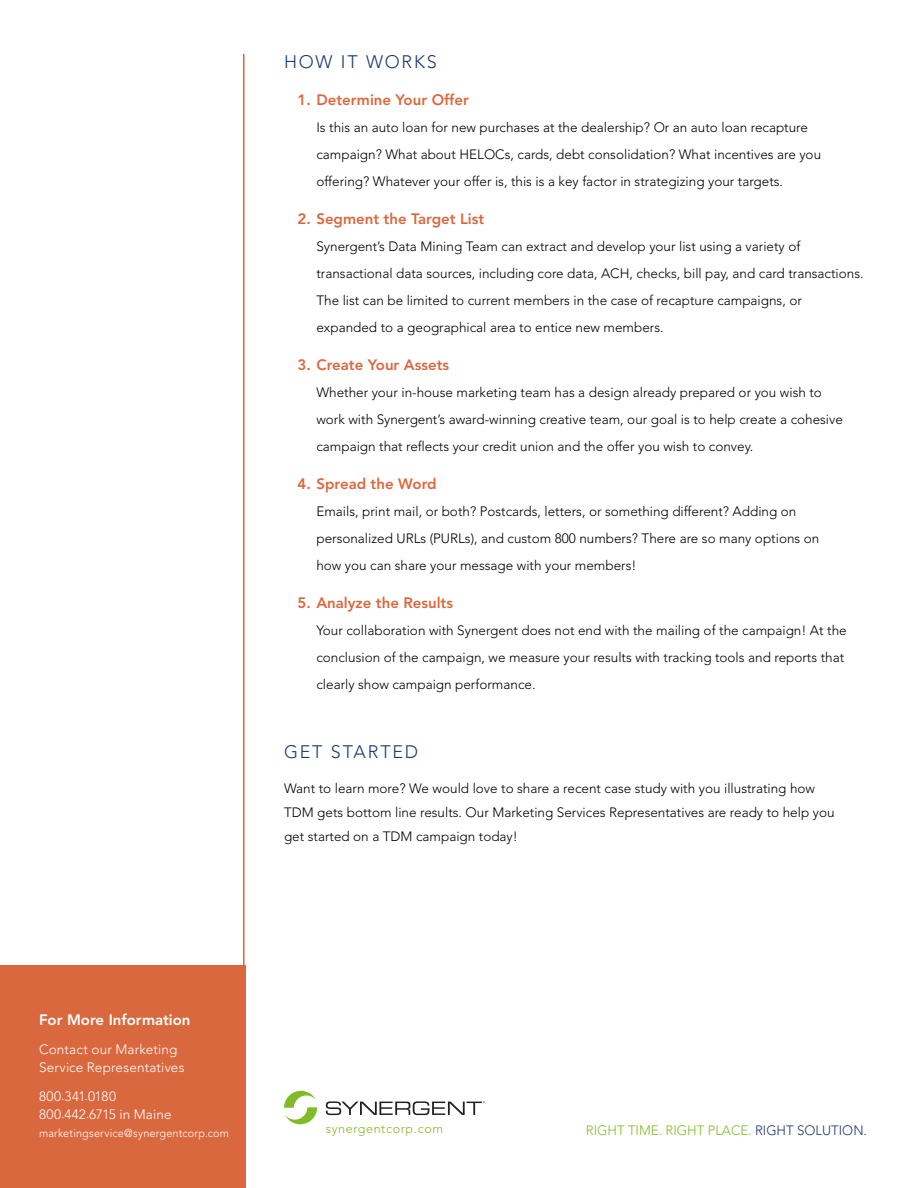
<style>
.page{position:relative;width:918px;height:1188px;background:#fff}
.page>*{position:absolute;margin:0;border:0;box-sizing:border-box;transform-origin:0 0}
.Major_Heads{font:300 18px "Avenir LT Std";letter-spacing:.1em;color:#1c3a68}
.t1{font:800 15px "Avenir LT Std";color:#da683e}
.t2{font:800 15px "Avenir LT Std";color:#fff}
.t3{font:300 13.5px/27px "Avenir LT Std";color:#000}
.t4{font:300 13.5px/18px "Avenir LT Std";letter-spacing:.01em;color:#fff}
.t5{font:300 13.5px "Avenir LT Std";color:#82bb27}
.t6{font:300 12.75px "Avenir LT Std";letter-spacing:.05em;color:#82bb27}
.t7{font:300 11.4px "Avenir LT Std";letter-spacing:.02em;color:#fff;scale:.95 1}
.s1{color:#213771}
</style>
<div class="page">
<div style="left:0;top:966px;width:245px;height:222px;background:#da683e"></div>
<svg style="left:284px;top:1091px;width:33px;height:33px"></svg>
<svg style="left:326px;top:1101px;width:159px;height:14px"></svg>
<hr style="left:243px;top:54px;width:1px;height:912px;background:#da683e">
<p class="Major_Heads" style="left:284px;top:51px;width:154px">HOW IT WORKS</p>
<p class="t1" style="left:298px;top:91px;width:173px">1. Determine Your Offer</p>
<p class="t3" style="left:316px;top:114px;width:506px">Is this an auto loan for new purchases at the dealership? Or an auto loan recapture campaign? What about HELOCs, cards, debt consolidation? What incentives are you offering? Whatever your offer is, this is a key factor in strategizing your targets.</p>
<p class="t1" style="left:298px;top:210px;width:188px">2. Segment the Target List</p>
<p class="t3" style="left:316px;top:233px;width:549px">Synergent’s Data Mining Team can extract and develop your list using a variety of transactional data sources, including core data, ACH, checks, bill pay, and card transactions.<br>The list can be limited to current members in the case of recapture campaigns, or expanded to a geographical area to entice new members.</p>
<p class="t1" style="left:298px;top:356px;width:153px">3. Create Your Assets</p>
<p class="t3" style="left:316px;top:379px;width:528px">Whether your in-house marketing team has a design already prepared or you wish to work with Synergent’s award-winning creative team, our goal is to help create a cohesive campaign that reflects your credit union and the offer you wish to convey.</p>
<p class="t1" style="left:298px;top:475px;width:141px">4. Spread the Word</p>
<p class="t3" style="left:316px;top:498px;width:504px">Emails, print mail, or both? Postcards, letters, or something different? Adding on personalized URLs (PURLs), and custom 800 numbers? There are so many options on how you can share your message with your members!</p>
<p class="t1" style="left:298px;top:594px;width:157px">5. Analyze the Results</p>
<p class="t3" style="left:316px;top:617px;width:532px">Your collaboration with Synergent does not end with the mailing of the campaign! At the conclusion of the campaign, we measure your results with tracking tools and reports that clearly show campaign performance.</p>
<p class="Major_Heads" style="left:284px;top:741px;width:136px">GET STARTED</p>
<p class="t3" style="left:284px;top:776px;width:552px;line-height:24px">Want to learn more? We would love to share a recent case study with you illustrating how<br>TDM gets bottom line results. Our Marketing Services Representatives are ready to help you get started on a TDM campaign today!</p>
<p class="t2" style="left:39px;top:1011px;width:153px">For More Information</p>
<p class="t4" style="left:39px;top:1040px;width:147px">Contact our Marketing<br>Service Representatives</p>
<p class="t4" style="left:39px;top:1087px;width:134px">800.341.0180<br>800.442.6715 in Maine</p>
<p class="t7" style="left:39px;top:1126px;width:202px">marketingservice@synergentcorp.com</p>
<p class="t5" style="left:586px;top:1122px;width:283px">RIGHT TIME. RIGHT PLACE. <span class="s1">RIGHT SOLUTION.</span></p>
<p class="t6" style="left:326px;top:1121px;width:119px">synergentcorp.com</p>
</div>
